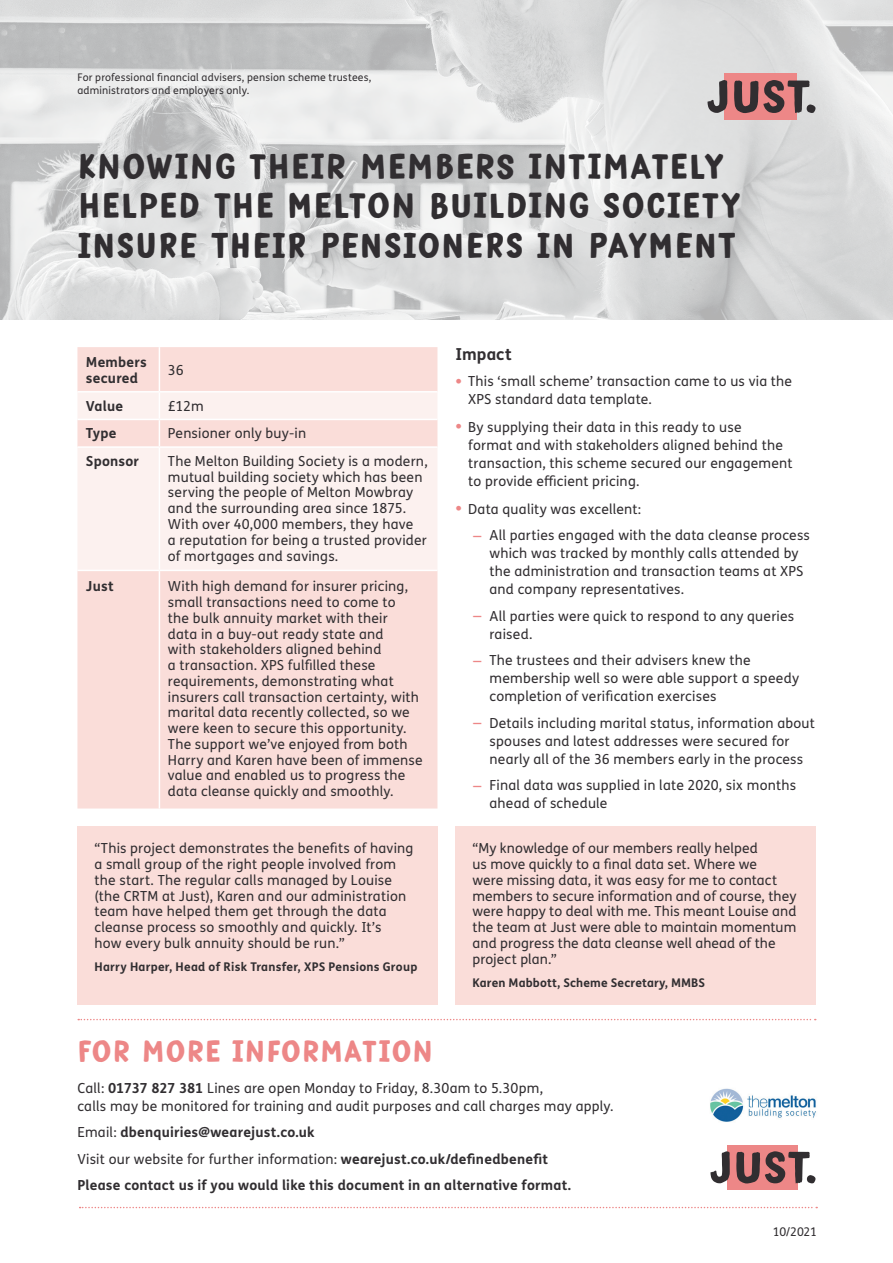
<style>
.page{position:relative;width:893px;height:1263px;background:#fff}
.page>*{position:absolute;margin:0;border:0;box-sizing:border-box;transform-origin:0 0}
.Document_Heading{font:42px/39px "Just Script";letter-spacing:.035em;color:#312e31}
.Section_Heading{font:36px "Just Script";letter-spacing:.035em;color:#ed8787}
.Subheading_1{font:700 16.5px "Just Sans";letter-spacing:.005em;color:#312e31}
.Subheading_1-2{font:13.8px/15.8px "Just Sans";letter-spacing:.015em;color:#312e31}
.Body_Copy{font:13.8px/15.8px "Just Sans";letter-spacing:.01em;color:#312e31}
.Body_Copy-2{font:700 13.8px "Just Sans";letter-spacing:.015em;color:#312e31}
.Subheading_1-3{font:700 13.8px/15.8px "Just Sans";letter-spacing:.015em;color:#312e31}
.Body_Copy-3{font:700 12px "Just Sans";letter-spacing:.015em;color:#312e31}
.Date{font:12px "Just Sans";letter-spacing:-.025em;color:#312e31}
.FI_Use_Only_Warning{font:10.5px/12.6px "Just Sans";letter-spacing:.015em;color:#312e31}
.s1{font-size:19.5px;color:#ed8787}
.s2{font-weight:700}
.s3{font-weight:400}
</style>
<div class="page">
<svg style="left:0;top:0;width:893px;height:320px;background:#dadbdb"></svg>
<div style="left:77px;top:347px;width:360px;height:461px;background:#faddd9"></div>
<svg style="left:77px;top:392px;width:360px;height:178px;fill:#fcf1ef"></svg>
<hr style="left:159px;top:347px;width:1px;height:44px;background:#fff">
<hr style="left:77px;top:391px;width:82px;height:1px;background:#fff">
<hr style="left:159px;top:391px;width:278px;height:1px;background:#fff">
<hr style="left:77px;top:419px;width:82px;height:1px;background:#fff">
<hr style="left:159px;top:419px;width:278px;height:1px;background:#fff">
<svg style="left:159px;top:392px;width:1px;height:54px"></svg>
<hr style="left:77px;top:446px;width:82px;height:2px;background:#fff">
<hr style="left:159px;top:446px;width:278px;height:2px;background:#fff">
<hr style="left:159px;top:448px;width:1px;height:122px;background:#fff">
<hr style="left:77px;top:570px;width:82px;height:1px;background:#fff">
<hr style="left:159px;top:570px;width:278px;height:1px;background:#fff">
<hr style="left:159px;top:571px;width:1px;height:237px;background:#fff">
<div style="left:77px;top:826px;width:360px;height:179px;background:#faddd9"></div>
<div style="left:455px;top:826px;width:360px;height:179px;background:#faddd9"></div>
<div style="left:725px;top:73px;width:72px;height:47px;background:#ed8787"></div>
<svg style="left:707px;top:80px;width:21px;height:33px"></svg>
<svg style="left:734px;top:80px;width:81px;height:33px"></svg>
<svg style="left:80px;top:1207px;width:737px;height:1px"></svg>
<svg style="left:78px;top:1019px;width:738px;height:1px"></svg>
<div style="left:727px;top:1145px;width:71px;height:45px;background:#ed8787"></div>
<svg style="left:710px;top:1151px;width:20px;height:32px"></svg>
<svg style="left:736px;top:1151px;width:79px;height:32px"></svg>
<img style="left:710px;top:1088px;width:106px;height:34px">
<p class="FI_Use_Only_Warning" style="left:77px;top:71px;width:295px">For professional financial advisers, pension scheme trustees, administrators and employers only.</p>
<p class="Document_Heading" style="left:78px;top:148px;width:664px">KNOWING THEIR MEMBERS INTIMATELY<br>HELPED THE MELTON BUILDING SOCIETY<br>INSURE THEIR PENSIONERS IN PAYMENT</p>
<p class="Subheading_1-3" style="left:86px;top:353px;width:62px">Members secured</p>
<p class="Subheading_1-2" style="left:168px;top:362px;width:17px">36</p>
<p class="Subheading_1-3" style="left:86px;top:397px;width:39px">Value</p>
<p class="Subheading_1-2" style="left:168px;top:398px;width:37px">£12m</p>
<p class="Subheading_1-3" style="left:86px;top:425px;width:32px">Type</p>
<p class="Subheading_1-2" style="left:168px;top:425px;width:140px">Pensioner only buy-in</p>
<p class="Subheading_1-3" style="left:86px;top:452px;width:55px">Sponsor</p>
<p class="Subheading_1-2" style="left:168px;top:453px;width:261px">The Melton Building Society is a modern, mutual building society which has been serving the people of Melton Mowbray and the surrounding area since 1875.<br>With over 40,000 members, they have<br>a reputation for being a trusted provider of mortgages and savings.</p>
<p class="Subheading_1-3" style="left:86px;top:578px;width:29px">Just</p>
<p class="Subheading_1-2" style="left:168px;top:578px;width:256px">With high demand for insurer pricing, small transactions need to come to<br>the bulk annuity market with their<br>data in a buy-out ready state and<br>with stakeholders aligned behind<br>a transaction. XPS fulfilled these requirements, demonstrating what insurers call transaction certainty, with marital data recently collected, so we were keen to secure this opportunity.<br>The support we’ve enjoyed from both Harry and Karen have been of immense value and enabled us to progress the data cleanse quickly and smoothly.</p>
<p class="Body_Copy" style="left:94px;top:840px;width:320px">“This project demonstrates the benefits of having a small group of the right people involved from the start. The regular calls managed by Louise (the CRTM at Just), Karen and our administration team have helped them get through the data cleanse process so smoothly and quickly. It’s<br>how every bulk annuity should be run.”</p>
<p class="Body_Copy-3" style="left:94px;top:958px;width:324px">Harry Harper, Head of Risk Transfer, XPS Pensions Group</p>
<p class="Subheading_1" style="left:455px;top:341px;width:58px">Impact</p>
<p class="Subheading_1-2" style="left:468px;top:372px;width:325px;line-height:18px;text-indent:-13px"><span class="s1">•</span> This ‘small scheme’ transaction came to us via the<br>XPS standard data template.</p>
<p class="Subheading_1-2" style="left:468px;top:418px;width:326px;line-height:18px;text-indent:-13px"><span class="s1">•</span> By supplying their data in this ready to use<br>format and with stakeholders aligned behind the transaction, this scheme secured our engagement to provide efficient pricing.</p>
<p class="Subheading_1-2" style="left:455px;top:501px;width:187px"><span class="s1">•</span> Data quality was excellent:</p>
<p class="Subheading_1-2" style="left:489px;top:526px;width:322px;line-height:18px;text-indent:-17px"><span class="s1">–</span> All parties engaged with the data cleanse process which was tracked by monthly calls attended by the administration and transaction teams at XPS and company representatives.</p>
<p class="Subheading_1-2" style="left:489px;top:606px;width:306px;line-height:18px;text-indent:-17px"><span class="s1">–</span> All parties were quick to respond to any queries raised.</p>
<p class="Subheading_1-2" style="left:489px;top:651px;width:311px;line-height:18px;text-indent:-17px"><span class="s1">–</span> The trustees and their advisers knew the membership well so were able support a speedy completion of verification exercises</p>
<p class="Subheading_1-2" style="left:489px;top:713px;width:327px;line-height:18px;text-indent:-17px"><span class="s1">–</span> Details including marital status, information about spouses and latest addresses were secured for nearly all of the 36 members early in the process</p>
<p class="Subheading_1-2" style="left:489px;top:776px;width:308px;line-height:18px;text-indent:-17px"><span class="s1">–</span> Final data was supplied in late 2020, six months ahead of schedule</p>
<p class="Body_Copy" style="left:472px;top:840px;width:325px">“My knowledge of our members really helped<br>us move quickly to a final data set. Where we<br>were missing data, it was easy for me to contact members to secure information and of course, they were happy to deal with me. This meant Louise and the team at Just were able to maintain momentum and progress the data cleanse well ahead of the project plan.”</p>
<p class="Body_Copy-3" style="left:472px;top:974px;width:234px">Karen Mabbott, Scheme Secretary, MMBS</p>
<p class="Section_Heading" style="left:77px;top:1037px;width:357px">FOR MORE INFORMATION</p>
<p class="Body_Copy" style="left:77px;top:1079px;width:538px;line-height:18px">Call: <span class="s2">01737 827 381</span> Lines are open Monday to Friday, 8.30am to 5.30pm,<br>calls may be monitored for training and audit purposes and call charges may apply.</p>
<p class="Body_Copy-2" style="left:77px;top:1122px;width:239px"><span class="s3">Email:</span> dbenquiries@wearejust.co.uk</p>
<p class="Body_Copy" style="left:77px;top:1151px;width:472px">Visit our website for further information: <span class="s2">wearejust.co.uk/definedbenefit</span></p>
<p class="Body_Copy-2" style="left:77px;top:1175px;width:495px">Please contact us if you would like this document in an alternative format.</p>
<p class="Date" style="left:773px;top:1223px;width:46px">10/2021</p>
</div>
